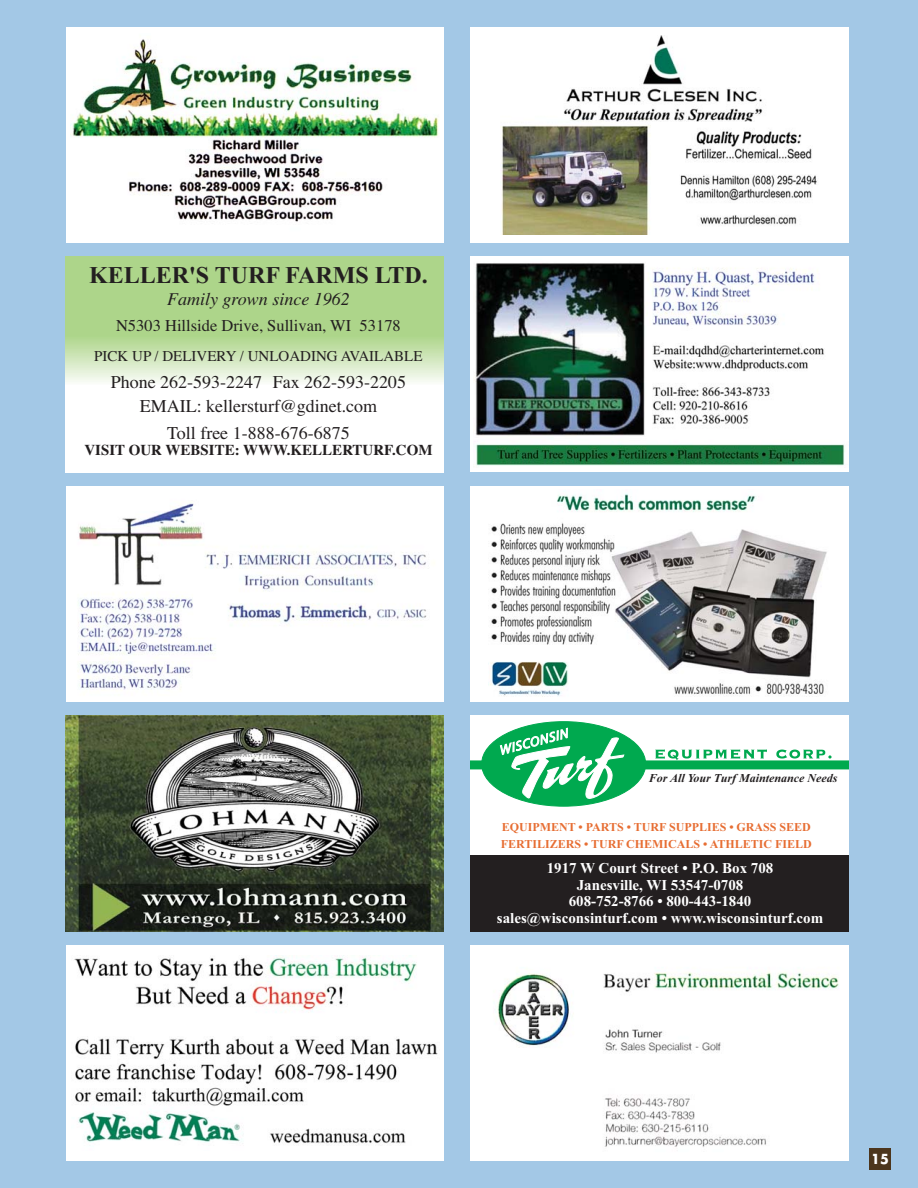
<style>
.page{position:relative;width:918px;height:1188px;background:#a3c8e6}
.page>*{position:absolute;margin:0;border:0;box-sizing:border-box;transform-origin:0 0}
.t1{font:700 24px "Times New Roman";color:#231f20}
.t2{font:18px/24px "Times";color:#231f20;text-align:center}
.t3{font:italic 18px "Times";color:#231f20}
.t4{font:16.5px "Times";color:#231f20}
.t5{font:700 15px/16.5px "Times New Roman";color:#fff;text-align:center}
.t6{font:15px "Times";color:#231f20}
.t7{font:700 15px "Times";color:#231f20}
.t8{font:700 13.5px "Futura";color:#fff;scale:.95 1}
.t9{font:700 12px/16.5px "Times New Roman";color:#e76e33}
.t10{font:italic 700 12px "Times New Roman";color:#231f20}
</style>
<div class="page">
<div style="left:869px;top:1148px;width:22px;height:22px;background:#4c361d"></div>
<div style="left:66px;top:27px;width:378px;height:216px;background:#fff"></div>
<img style="left:70px;top:39px;width:369px;height:183px">
<div style="left:471px;top:27px;width:378px;height:216px;background:#fff"></div>
<img style="left:501px;top:36px;width:317px;height:198px">
<div style="left:66px;top:256px;width:378px;height:82px;background:#add58a"></div>
<svg style="left:66px;top:338px;width:378px;height:134px;background:#f0f7ea"></svg>
<div style="left:471px;top:256px;width:378px;height:216px;background:#fff"></div>
<img style="left:475px;top:263px;width:370px;height:203px">
<img style="left:66px;top:488px;width:378px;height:212px">
<div style="left:471px;top:486px;width:378px;height:216px;background:#fff"></div>
<img style="left:488px;top:493px;width:339px;height:204px">
<img style="left:66px;top:716px;width:378px;height:216px">
<div style="left:471px;top:716px;width:378px;height:216px;background:#fff"></div>
<div style="left:471px;top:855px;width:378px;height:77px;background:#231f20"></div>
<div style="left:482px;top:722px;width:164px;height:84px;background:#00a94f;border-radius:50%"></div>
<div style="left:471px;top:760px;width:378px;height:9px;background:#00a94f"></div>
<svg style="left:500px;top:727px;width:125px;height:73px"></svg>
<svg style="left:655px;top:749px;width:112px;height:11px"></svg>
<svg style="left:776px;top:750px;width:56px;height:9px"></svg>
<div style="left:66px;top:945px;width:378px;height:216px;background:#fff"></div>
<img style="left:74px;top:956px;width:364px;height:188px">
<img style="left:471px;top:945px;width:378px;height:216px">
<p class="t1" style="left:89px;top:261px;width:340px">KELLER'S TURF FARMS LTD.</p>
<p class="t3" style="left:167px;top:293px;width:184px">Family grown since 1962</p>
<p class="t4" style="left:116px;top:319px;width:286px">N5303 Hillside Drive, Sullivan, WI 53178</p>
<p class="t6" style="left:94px;top:350px;width:330px">PICK UP / DELIVERY / UNLOADING AVAILABLE</p>
<p class="t2" style="left:111px;top:371px;width:297px">Phone 262-593-2247 Fax 262-593-2205<br>EMAIL: kellersturf@gdinet.com</p>
<p class="t2" style="left:167px;top:422px;width:184px">Toll free 1-888-676-6875</p>
<p class="t7" style="left:84px;top:445px;width:350px">VISIT OUR WEBSITE: WWW.KELLERTURF.COM</p>
<p class="t10" style="left:649px;top:771px;width:190px">For All Your Turf Maintenance Needs</p>
<p class="t9" style="left:501px;top:819px;width:313px">EQUIPMENT • PARTS • TURF SUPPLIES • GRASS SEED<br>FERTILIZERS • TURF CHEMICALS • ATHLETIC FIELD</p>
<p class="t5" style="left:497px;top:860px;width:328px">1917 W Court Street • P.O. Box 708<br>Janesville, WI 53547-0708<br>608-752-8766 • 800-443-1840 sales@wisconsinturf.com • www.wisconsinturf.com</p>
<p class="t8" style="left:871px;top:1152px;width:20px">15</p>
</div>
